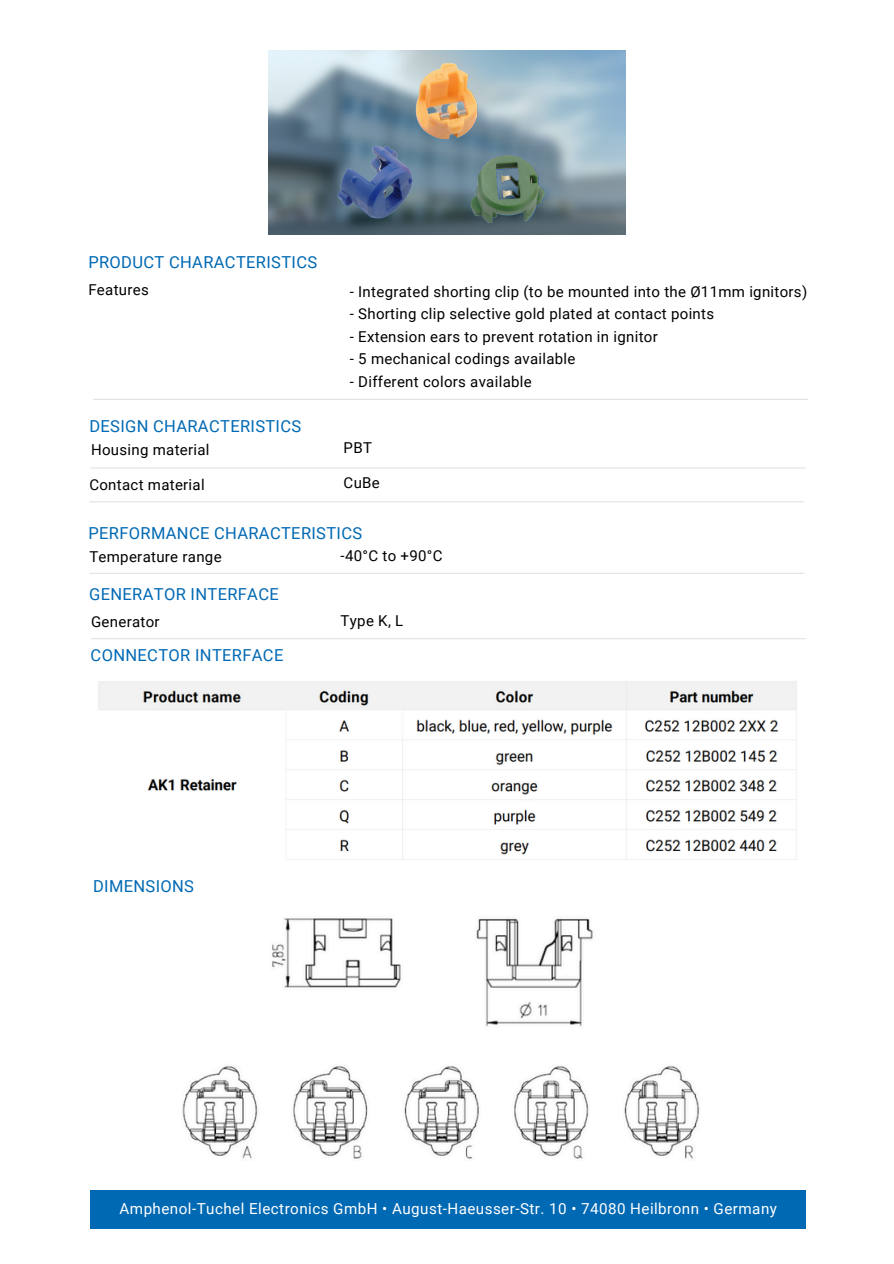
<style>
.page{position:relative;width:894px;height:1264px;background:#fff}
.page>*{position:absolute;margin:0;border:0;box-sizing:border-box;transform-origin:0 0}
.t1{font:16.5px "Roboto";letter-spacing:.02em;color:#0069b4}
.t2{font:15.15px "Roboto";letter-spacing:.03em;color:#fff}
.t3{font:15px "Roboto";letter-spacing:.02em;color:#000}
</style>
<div class="page">
<hr style="left:91px;top:467px;width:714px;height:1px;background:#e3e2df">
<div style="left:91px;top:1190px;width:714px;height:38px;background:#0069b4"></div>
<hr style="left:89px;top:573px;width:715px;height:1px;background:#e3e2df">
<hr style="left:93px;top:399px;width:714px;height:1px;background:#e3e2df">
<hr style="left:91px;top:638px;width:714px;height:1px;background:#e3e2df">
<hr style="left:89px;top:501px;width:715px;height:1px;background:#e3e2df">
<img style="left:268px;top:51px;width:357px;height:183px">
<img style="left:406px;top:53px;width:156px;height:180px">
<img style="left:331px;top:128px;width:92px;height:99px">
<img style="left:98px;top:681px;width:699px;height:179px">
<img style="left:182px;top:918px;width:518px;height:241px">
<p class="t1" style="left:88px;top:252px;width:230px">PRODUCT CHARACTERISTICS</p>
<p class="t3" style="left:88px;top:281px;width:62px">Features</p>
<p class="t3" style="left:350px;top:283px;width:459px">- Integrated shorting clip (to be mounted into the Ø11mm ignitors)</p>
<p class="t3" style="left:350px;top:305px;width:366px">- Shorting clip selective gold plated at contact points</p>
<h1 class="t3" style="left:350px;top:328px;width:309px">- Extension ears to prevent rotation in ignitor</h1>
<p class="t3" style="left:350px;top:350px;width:227px">- 5 mechanical codings available</p>
<p class="t3" style="left:350px;top:373px;width:183px">- Different colors available</p>
<p class="t1" style="left:89px;top:416px;width:213px">DESIGN CHARACTERISTICS</p>
<p class="t3" style="left:91px;top:441px;width:120px">Housing material</p>
<p class="t3" style="left:343px;top:438px;width:30px">PBT</p>
<h1 class="t3" style="left:89px;top:476px;width:117px">Contact material</h1>
<p class="t3" style="left:343px;top:474px;width:38px">CuBe</p>
<p class="t1" style="left:88px;top:523px;width:275px">PERFORMANCE CHARACTERISTICS</p>
<h1 class="t3" style="left:89px;top:547px;width:134px">Temperature range</h1>
<h1 class="t3" style="left:340px;top:547px;width:103px">-40°C to +90°C</h1>
<p class="t1" style="left:89px;top:585px;width:191px">GENERATOR INTERFACE</p>
<p class="t3" style="left:91px;top:613px;width:70px">Generator</p>
<h1 class="t1" style="left:91px;top:646px;width:194px">CONNECTOR INTERFACE</h1>
<h1 class="t3" style="left:340px;top:612px;width:64px">Type K, L</h1>
<p class="t1" style="left:93px;top:876px;width:102px">DIMENSIONS</p>
<p class="t2" style="left:119px;top:1200px;width:658px">Amphenol-Tuchel Electronics GmbH • August-Haeusser-Str. 10 • 74080 Heilbronn • Germany</p>
</div>
